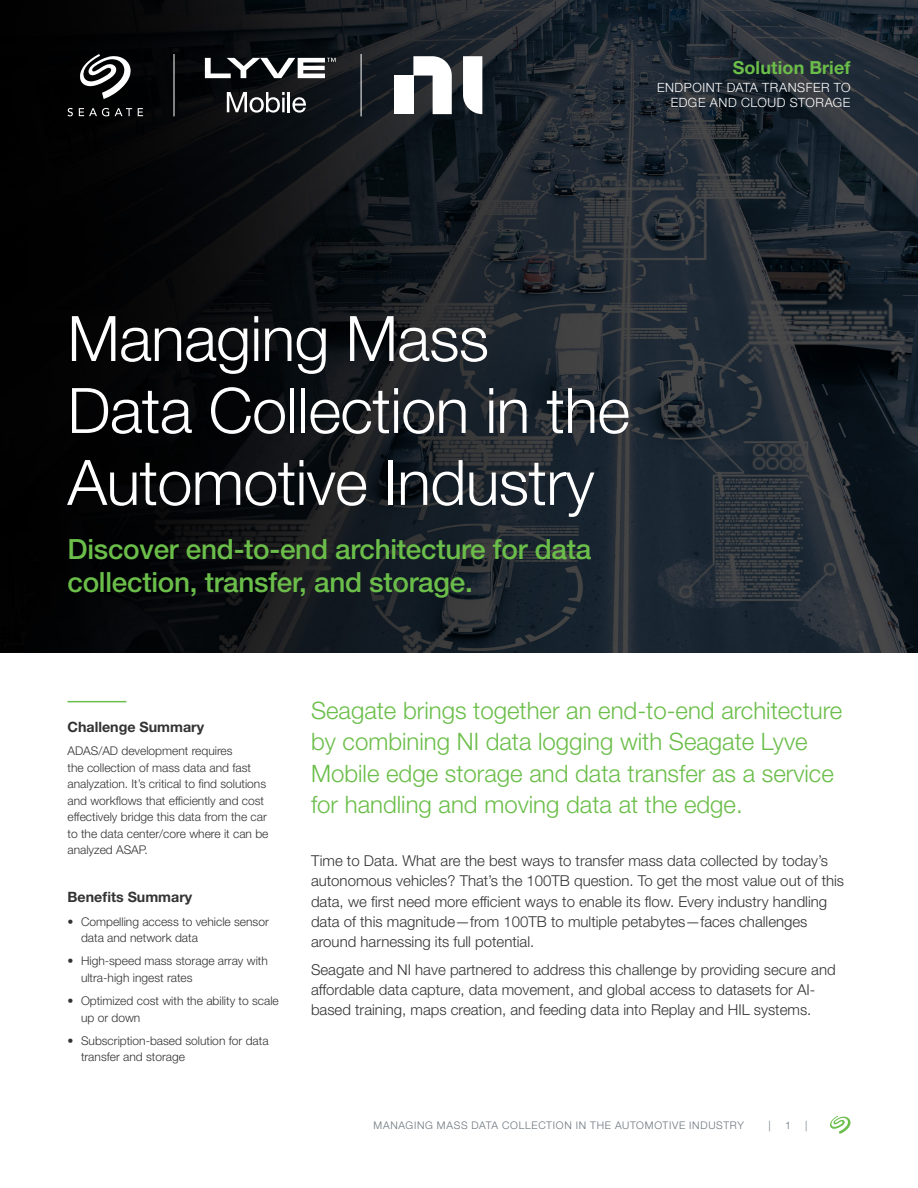
<style>
.page{position:relative;width:918px;height:1188px;background:#fff}
.page>*{position:absolute;margin:0;border:0;box-sizing:border-box;transform-origin:0 0}
.t1{font:300 62.85px/72px "Helvetica Neue LT Std";letter-spacing:-.01em;color:#fff}
.t2{font:500 27.9px/33.5px "Helvetica Neue LT Std";letter-spacing:-.01em;color:#6bbe4a}
.t3{font:300 24px/31.5px "Helvetica Neue LT Std";color:#6bbe4a}
.t4{font:700 18px "Helvetica Neue LT Std";letter-spacing:.005em;color:#6bbe4a}
.t5{font:300 15px/20.2px "Helvetica Neue LT Std";color:#333}
.t6{font:700 14.25px "Helvetica Neue LT Std";color:#333}
.t7{font:300 12.75px/15px "Helvetica Neue LT Std";letter-spacing:.04em;color:#fff;text-align:right}
.t8{font:300 12px/16.5px "Helvetica Neue LT Std";color:#333}
.t9{font:300 10.5px "Helvetica Neue LT Std";letter-spacing:.07em;color:#6a747b}
</style>
<div class="page">
<svg style="left:830px;top:1116px;width:21px;height:18px"></svg>
<img style="left:0;top:0;width:918px;height:652px">
<hr style="left:67px;top:701px;width:59px;height:1px;background:#6bbe4a">
<svg style="left:80px;top:54px;width:51px;height:45px"></svg>
<svg style="left:68px;top:108px;width:5px;height:8px"></svg>
<svg style="left:79px;top:108px;width:30px;height:8px"></svg>
<svg style="left:115px;top:108px;width:17px;height:8px"></svg>
<svg style="left:138px;top:108px;width:5px;height:8px"></svg>
<hr style="left:174px;top:54px;width:1px;height:62px;background:#fff">
<svg style="left:205px;top:58px;width:131px;height:20px"></svg>
<svg style="left:227px;top:92px;width:58px;height:21px"></svg>
<hr style="left:282px;top:98px;width:3px;height:14px;background:#fff">
<hr style="left:288px;top:92px;width:2px;height:20px;background:#fff">
<svg style="left:292px;top:97px;width:14px;height:16px"></svg>
<div style="left:394px;top:76px;width:19px;height:38px;background:#fff"></div>
<svg style="left:413px;top:56px;width:39px;height:58px"></svg>
<svg style="left:463px;top:56px;width:19px;height:58px"></svg>
<hr style="left:361px;top:54px;width:1px;height:62px;background:#fff">
<p class="t4" style="left:733px;top:57px;width:119px">Solution Brief</p>
<p class="t7" style="left:657px;top:80px;width:195px">ENDPOINT DATA TRANSFER TO<br>EDGE AND CLOUD STORAGE</p>
<h1 class="t1" style="left:68px;top:301px;width:564px">Managing Mass<br>Data Collection in the<br>Automotive Industry</h1>
<h2 class="t2" style="left:68px;top:532px;width:525px">Discover end-to-end architecture for data collection, transfer, and storage.</h2>
<p class="t6" style="left:68px;top:718px;width:138px">Challenge Summary</p>
<p class="t8" style="left:68px;top:743px;width:202px">ADAS/AD development requires<br>the collection of mass data and fast analyzation. It’s critical to find solutions and workflows that efficiently and cost effectively bridge this data from the car to the data center/core where it can be analyzed ASAP.</p>
<p class="t6" style="left:68px;top:888px;width:126px">Benefits Summary</p>
<p class="t8" style="left:81px;top:913px;width:189px;text-indent:-14px">• Compelling access to vehicle sensor data and network data</p>
<p class="t8" style="left:81px;top:953px;width:188px;text-indent:-14px">• High-speed mass storage array with ultra-high ingest rates</p>
<p class="t8" style="left:81px;top:992px;width:199px;text-indent:-14px">• Optimized cost with the ability to scale up or down</p>
<p class="t8" style="left:81px;top:1032px;width:189px;text-indent:-14px">• Subscription-based solution for data transfer and storage</p>
<h3 class="t3" style="left:311px;top:694px;width:533px">Seagate brings together an end-to-end architecture by combining NI data logging with Seagate Lyve Mobile edge storage and data transfer as a service for handling and moving data at the edge.</h3>
<p class="t5" style="left:311px;top:850px;width:535px">Time to Data. What are the best ways to transfer mass data collected by today’s autonomous vehicles? That’s the 100TB question. To get the most value out of this data, we first need more efficient ways to enable its flow. Every industry handling data of this magnitude—from 100TB to multiple petabytes—faces challenges around harnessing its full potential.</p>
<p class="t5" style="left:311px;top:959px;width:526px">Seagate and NI have partnered to address this challenge by providing secure and affordable data capture, data movement, and global access to datasets for AI&shy;based training, maps creation, and feeding data into Replay and HIL systems.</p>
<p class="t9" style="left:374px;top:1118px;width:372px">MANAGING MASS DATA COLLECTION IN THE AUTOMOTIVE INDUSTRY</p>
<p class="t9" style="left:769px;top:1118px;width:4px">|</p>
<p class="t9" style="left:785px;top:1118px;width:7px">1</p>
<p class="t9" style="left:805px;top:1118px;width:4px">|</p>
</div>
